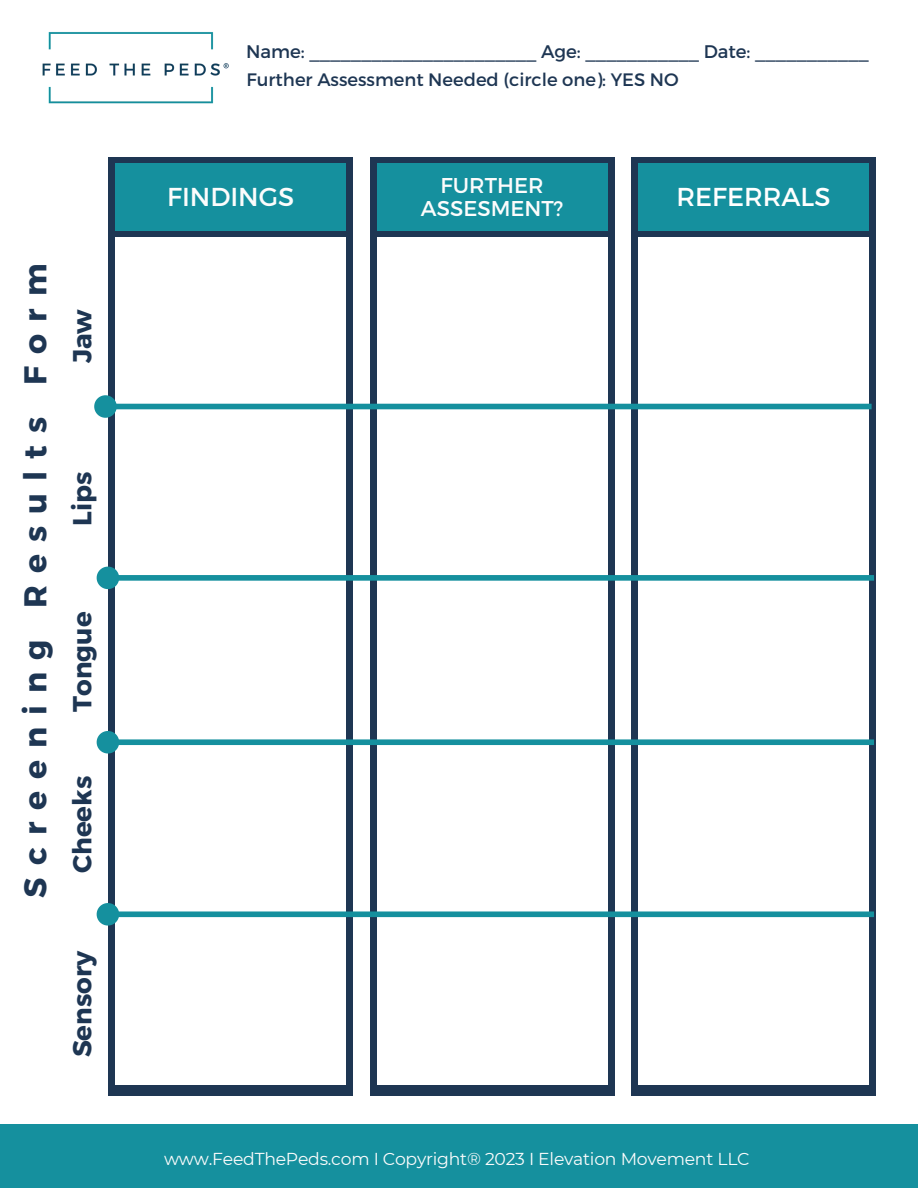
<style>
.page{position:relative;width:918px;height:1188px;background:#fff}
.page>*{position:absolute;margin:0;border:0;box-sizing:border-box;transform-origin:0 0}
.t1{font:700 31.5px "Montserrat";letter-spacing:.385em;color:#1e3653}
.t2{font:700 26.1px "Montserrat";color:#1e3653}
.t3{font:25.95px "Montserrat";color:#fff}
.t4{font:25.95px "Montserrat";color:#fcfcfc}
.t5{font:21.45px/22.5px "Montserrat";color:#fcfcfc;text-align:center}
.t6{font:18.15px "Montserrat";color:#1e3653}
.t7{font:18px "Montserrat";color:#1e3653}
.t8{font:17.25px "Montserrat";letter-spacing:-.015em;color:#fcfcfc}
</style>
<div class="page">
<img style="left:42px;top:32px;width:187px;height:72px">
<div style="left:0;top:1124px;width:918px;height:64px;background:#15909e"></div>
<div style="left:109px;top:157px;width:244px;height:938px;background:#1e3653"></div>
<div style="left:370px;top:157px;width:244px;height:938px;background:linear-gradient(to right,#1e3653,#1e3653)"></div>
<div style="left:631px;top:157px;width:244px;height:938px;background:#1e3653"></div>
<div style="left:116px;top:163px;width:230px;height:67px;background:#15909e"></div>
<div style="left:377px;top:163px;width:230px;height:67px;background:#15909e"></div>
<div style="left:638px;top:163px;width:231px;height:67px;background:#15909e"></div>
<div style="left:116px;top:237px;width:230px;height:848px;background:#fff"></div>
<div style="left:377px;top:237px;width:230px;height:848px;background:#fff"></div>
<div style="left:638px;top:237px;width:231px;height:848px;background:#fff"></div>
<div style="left:115px;top:404px;width:757px;height:5px;background:#15909e"></div>
<svg style="left:94px;top:391px;width:27px;height:31px"></svg>
<div style="left:118px;top:575px;width:756px;height:6px;background:#15909e"></div>
<svg style="left:96px;top:563px;width:27px;height:30px"></svg>
<div style="left:118px;top:739px;width:756px;height:6px;background:#15909e"></div>
<svg style="left:96px;top:727px;width:27px;height:31px"></svg>
<div style="left:118px;top:911px;width:756px;height:6px;background:#15909e"></div>
<svg style="left:96px;top:899px;width:27px;height:31px"></svg>
<h1 class="t1" style="left:15px;top:898px;width:635px;rotate:-90deg">Screening Results Form</h1>
<h2 class="t2" style="left:65px;top:363px;width:56px;rotate:-90deg">Jaw</h2>
<h2 class="t2" style="left:65px;top:526px;width:56px;rotate:-90deg">Lips</h2>
<h2 class="t2" style="left:65px;top:712px;width:102px;rotate:-90deg">Tongue</h2>
<h2 class="t2" style="left:65px;top:873px;width:99px;rotate:-90deg">Cheeks</h2>
<h2 class="t2" style="left:65px;top:1057px;width:108px;rotate:-90deg">Sensory</h2>
<p class="t6" style="left:246px;top:40px;width:624px">Name: ______________________ Age: ___________ Date: ___________</p>
<p class="t7" style="left:246px;top:68px;width:434px">Further Assessment Needed (circle one): YES NO</p>
<h3 class="t4" style="left:167px;top:179px;width:129px">FINDINGS</h3>
<p class="t5" style="left:421px;top:173px;width:144px">FURTHER<br>ASSESMENT?</p>
<h3 class="t3" style="left:676px;top:179px;width:156px">REFERRALS</h3>
<p class="t8" style="left:164px;top:1149px;width:587px">www.FeedThePeds.com I Copyright® 2023 I Elevation Movement LLC</p>
</div>
